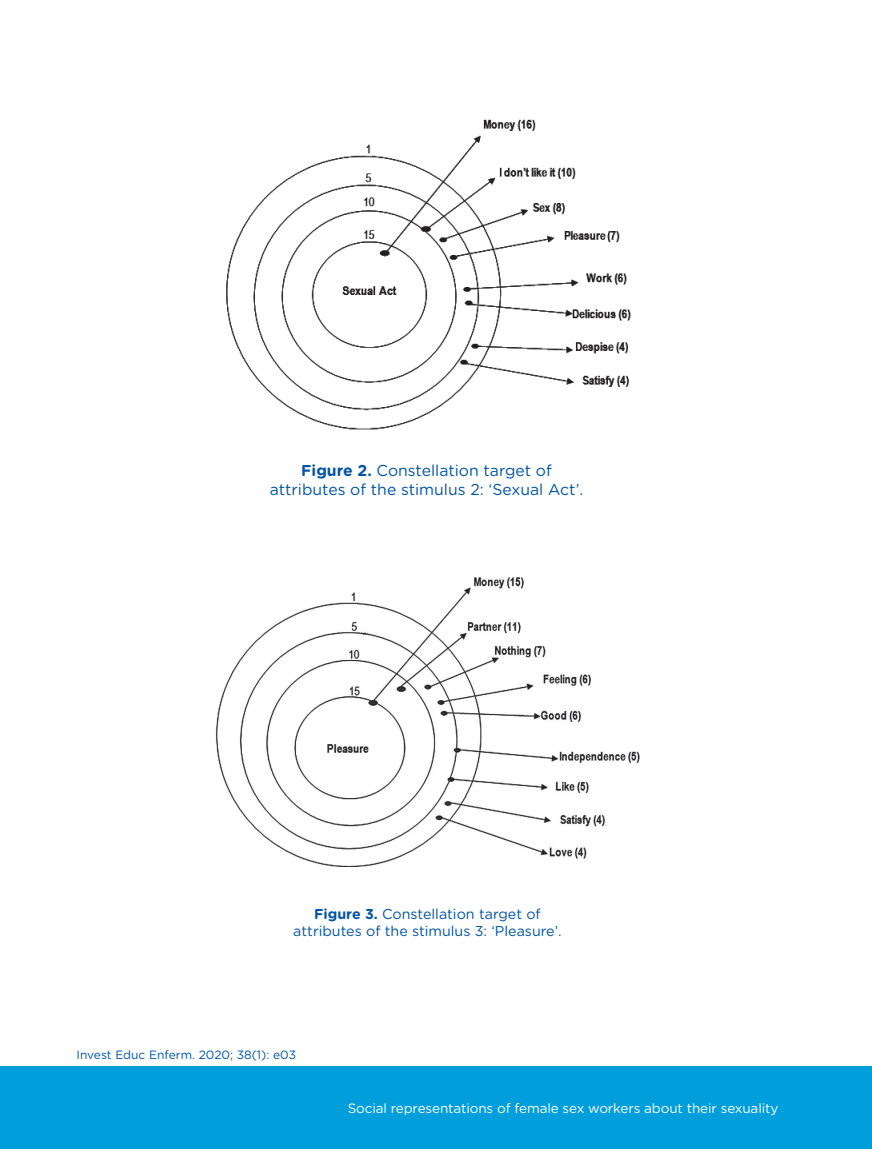
<style>
.page{position:relative;width:872px;height:1149px;background:#fff}
.page>*{position:absolute;margin:0;border:0;box-sizing:border-box;transform-origin:0 0}
.t1{font:15.75px/18.9px "Gotham Rounded";color:#0054a6;text-align:center}
.t2{font:14.25px/17.1px "Gotham Rounded";color:#0054a6;text-align:center}
.t3{font:13.5px "Gotham Rounded";letter-spacing:-.01em;color:#fff}
.t4{font:12px "Gotham Rounded";color:#0054a6}
.s1{font-weight:700}
</style>
<div class="page">
<div style="left:0;top:1065px;width:871px;height:83px;background:#009edb"></div>
<img style="left:226px;top:119px;width:405px;height:311px">
<img style="left:215px;top:577px;width:425px;height:289px">
<p class="t1" style="left:270px;top:460px;width:315px"><span class="s1">Figure 2.</span> Constellation target of attributes of the stimulus 2: ‘Sexual Act’.</p>
<p class="t2" style="left:293px;top:904px;width:270px"><span class="s1">Figure 3.</span> Constellation target of attributes of the stimulus 3: ‘Pleasure’.</p>
<p class="t4" style="left:77px;top:1046px;width:221px">Invest Educ Enferm. 2020; 38(1): e03</p>
<p class="t3" style="left:348px;top:1098px;width:432px">Social representations of female sex workers about their sexuality</p>
</div>
